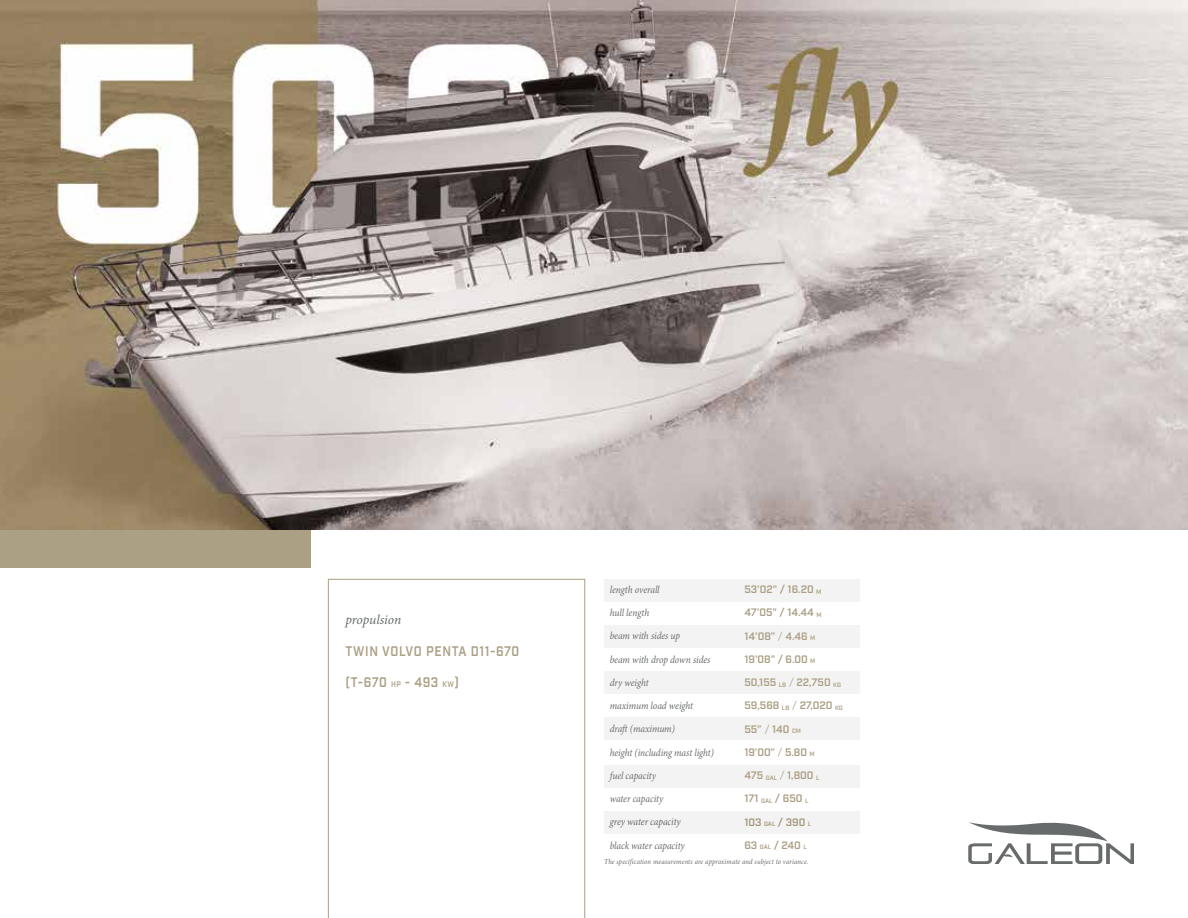
<style>
.page{position:relative;width:1188px;height:918px;background:#fff}
.page>*{position:absolute;margin:0;border:0;box-sizing:border-box;transform-origin:0 0}
.t1{font:600 13.5px "Industry";letter-spacing:.05em;color:#ab9f84;scale:.9 1}
.t2{font:italic 13.5px "Minion Pro";letter-spacing:-.01em;color:#686b6b}
.t3{font:italic 10.5px "Minion Pro";letter-spacing:-.005em;color:#686b6b;scale:.9 1}
.t4{font:600 10.5px "Industry";color:#ab9f84}
.t5{font:italic 7.5px "Minion Pro";letter-spacing:.02em;color:#686b6b;scale:.9 1}
.s1{font-size:7.8px}
.s2{font-size:6.15px}
.s3{font-weight:400}
</style>
<div class="page">
<div style="left:604px;top:766px;width:256px;height:22px;background:#f4f3f3"></div>
<svg style="left:328px;top:579px;width:257px;height:339px"></svg>
<img style="left:0;top:0;width:1188px;height:530px">
<div style="left:0;top:530px;width:310px;height:38px;background:#ab9f84"></div>
<div style="left:604px;top:671px;width:256px;height:23px;background:#f4f3f3"></div>
<div style="left:604px;top:717px;width:256px;height:23px;background:#f4f3f3"></div>
<div style="left:604px;top:579px;width:256px;height:23px;background:#f4f3f3"></div>
<div style="left:604px;top:625px;width:256px;height:23px;background:#f4f3f3"></div>
<div style="left:604px;top:811px;width:256px;height:23px;background:#f4f3f3"></div>
<svg style="left:968px;top:822px;width:166px;height:42px"></svg>
<p class="t2" style="left:345px;top:611px;width:57px">propulsion</p>
<p class="t1" style="left:346px;top:643px;width:195px">TWIN VOLVO PENTA D11-670</p>
<p class="t1" style="left:345px;top:674px;width:128px">(T-670 <span class="s1">HP</span> - 493 <span class="s1">KW</span>)</p>
<p class="t3" style="left:610px;top:582px;width:57px">length overall</p>
<p class="t3" style="left:610px;top:606px;width:45px">hull length</p>
<p class="t3" style="left:610px;top:629px;width:80px">beam with sides up</p>
<p class="t3" style="left:610px;top:652px;width:113px">beam with drop down sides</p>
<p class="t3" style="left:610px;top:675px;width:45px">dry weight</p>
<p class="t3" style="left:610px;top:699px;width:94px">maximum load weight</p>
<p class="t3" style="left:610px;top:722px;width:74px">draft (maximum)</p>
<p class="t3" style="left:610px;top:745px;width:117px">height (including mast light)</p>
<p class="t3" style="left:610px;top:768px;width:53px">fuel capacity</p>
<p class="t3" style="left:610px;top:792px;width:61px">water capacity</p>
<p class="t3" style="left:610px;top:815px;width:80px">grey water capacity</p>
<p class="t3" style="left:610px;top:838px;width:85px">black water capacity</p>
<p class="t4" style="left:744px;top:583px;width:79px">53'02" / 16.20 <span class="s2">M</span></p>
<p class="t4" style="left:744px;top:606px;width:79px">47'05" / 14.44 <span class="s2">M</span></p>
<p class="t4" style="left:744px;top:630px;width:72px">14'08” <span class="s3">/</span> 4.46 <span class="s2">M</span></p>
<p class="t4" style="left:744px;top:653px;width:73px">19'08" / 6.00 <span class="s2">M</span></p>
<p class="t4" style="left:744px;top:676px;width:98px">50,155 <span class="s2">LB</span> <span class="s3">/</span> 22,750 <span class="s2">KG</span></p>
<p class="t4" style="left:744px;top:699px;width:100px">59,568 <span class="s2">LB</span> <span class="s3">/</span> 27,020 <span class="s2">KG</span></p>
<p class="t4" style="left:744px;top:723px;width:58px">55” <span class="s3">/</span> 140 <span class="s2">CM</span></p>
<p class="t4" style="left:744px;top:746px;width:72px">19’00” <span class="s3">/</span> 5.80 <span class="s2">M</span></p>
<p class="t4" style="left:744px;top:769px;width:77px">475 <span class="s2">GAL</span> <span class="s3">/</span> 1,800 <span class="s2">L</span></p>
<p class="t4" style="left:744px;top:792px;width:66px">171 <span class="s2">GAL</span> / 650 <span class="s2">L</span></p>
<p class="t4" style="left:744px;top:816px;width:68px">103 <span class="s2">GAL</span> / 390 <span class="s2">L</span></p>
<p class="t4" style="left:744px;top:839px;width:64px">63 <span class="s2">GAL</span> / 240 <span class="s2">L</span></p>
<p class="t5" style="left:604px;top:857px;width:229px">The specification measurements are approximate and subject to variance.</p>
</div>
